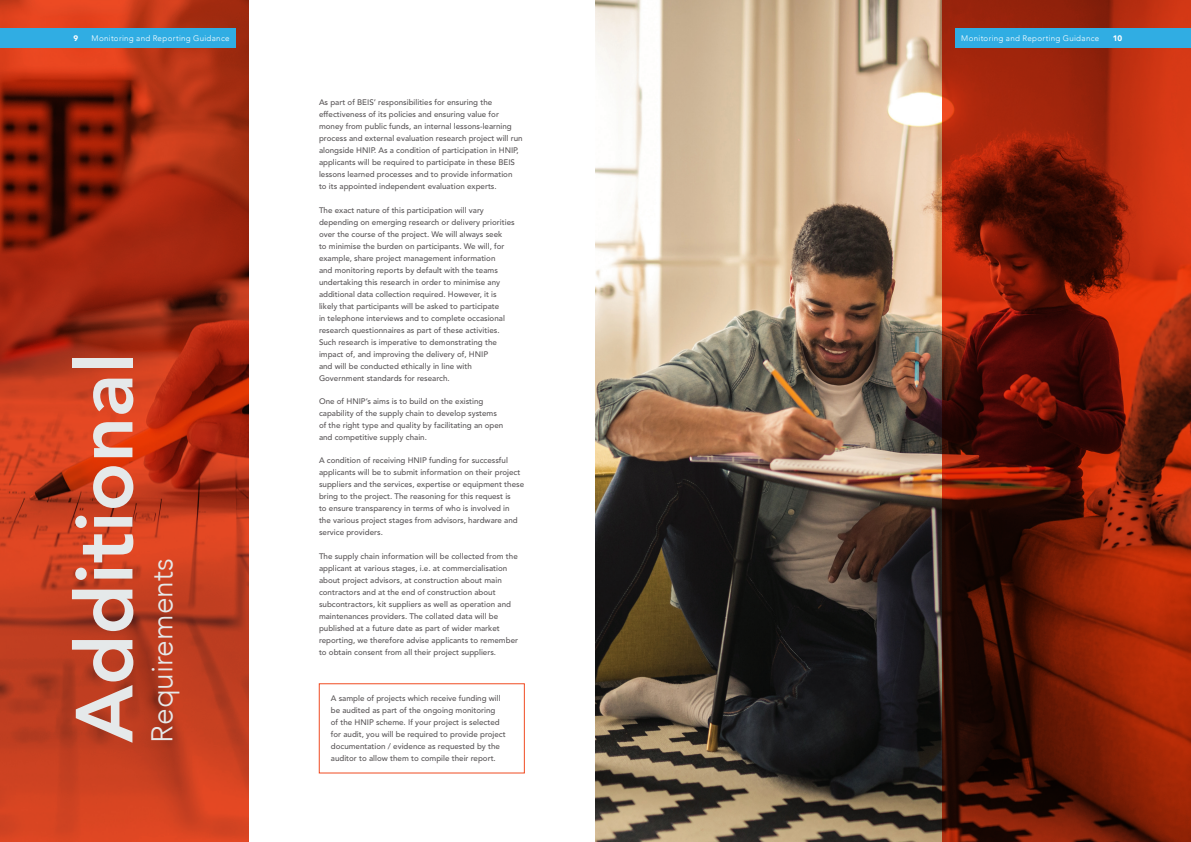
<style>
.page{position:relative;width:1191px;height:842px;background:#fff}
.page>*{position:absolute;margin:0;border:0;box-sizing:border-box;transform-origin:0 0}
.t1{font:800 80px "Avenir LT Std";color:#e5e9ea}
.t2{font:300 30px "Avenir";color:#e5e9ea}
.t3{font:500 8px/12px "Avenir LT Std";color:#595557}
.t4{font:300 8px "Avenir";letter-spacing:.04em;color:#fff}
.t5{font:900 8px "Avenir";color:#fff}
</style>
<div class="page">
<img style="left:0;top:0;width:248px;height:842px">
<img style="left:595px;top:0;width:596px;height:842px">
<div style="left:319px;top:683px;width:205px;height:90px;border:1px solid #f04b22"></div>
<div style="left:955px;top:28px;width:236px;height:20px;background:#30ade3"></div>
<div style="left:0;top:28px;width:235px;height:20px;background:#30ade3"></div>
<p class="t5" style="left:74px;top:31px;width:6px">9</p>
<p class="t4" style="left:92px;top:34px;width:140px">Monitoring and Reporting Guidance</p>
<p class="t4" style="left:961px;top:34px;width:140px">Monitoring and Reporting Guidance</p>
<p class="t5" style="left:1112px;top:31px;width:11px">10</p>
<p class="t1" style="left:57px;top:743px;width:391px;rotate:-90deg">Additional</p>
<p class="t2" style="left:144px;top:743px;width:186px;rotate:-90deg">Requirements</p>
<p class="t3" style="left:319px;top:97px;width:205px">As part of BEIS’ responsibilities for ensuring the effectiveness of its policies and ensuring value for money from public funds, an internal lessons-learning process and external evaluation research project will run alongside HNIP. As a condition of participation in HNIP, applicants will be required to participate in these BEIS lessons learned processes and to provide information<br>to its appointed independent evaluation experts.</p>
<p class="t3" style="left:319px;top:204px;width:197px">The exact nature of this participation will vary depending on emerging research or delivery priorities over the course of the project. We will always seek<br>to minimise the burden on participants. We will, for example, share project management information<br>and monitoring reports by default with the teams undertaking this research in order to minimise any additional data collection required. However, it is likely that participants will be asked to participate<br>in telephone interviews and to complete occasional research questionnaires as part of these activities.<br>Such research is imperative to demonstrating the impact of, and improving the delivery of, HNIP<br>and will be conducted ethically in line with Government standards for research.</p>
<p class="t3" style="left:319px;top:395px;width:186px">One of HNIP’s aims is to build on the existing capability of the supply chain to develop systems of the right type and quality by facilitating an open and competitive supply chain.</p>
<p class="t3" style="left:319px;top:455px;width:207px">A condition of receiving HNIP funding for successful applicants will be to submit information on their project suppliers and the services, expertise or equipment these bring to the project. The reasoning for this request is<br>to ensure transparency in terms of who is involved in<br>the various project stages from advisors, hardware and service providers.</p>
<p class="t3" style="left:319px;top:550px;width:201px">The supply chain information will be collected from the applicant at various stages, i.e. at commercialisation about project advisors, at construction about main contractors and at the end of construction about subcontractors, kit suppliers as well as operation and maintenances providers. The collated data will be published at a future date as part of wider market reporting, we therefore advise applicants to remember to obtain consent from all their project suppliers.</p>
<p class="t3" style="left:331px;top:693px;width:176px">A sample of projects which receive funding will be audited as part of the ongoing monitoring<br>of the HNIP scheme. If your project is selected for audit, you will be required to provide project documentation / evidence as requested by the auditor to allow them to compile their report.</p>
</div>
